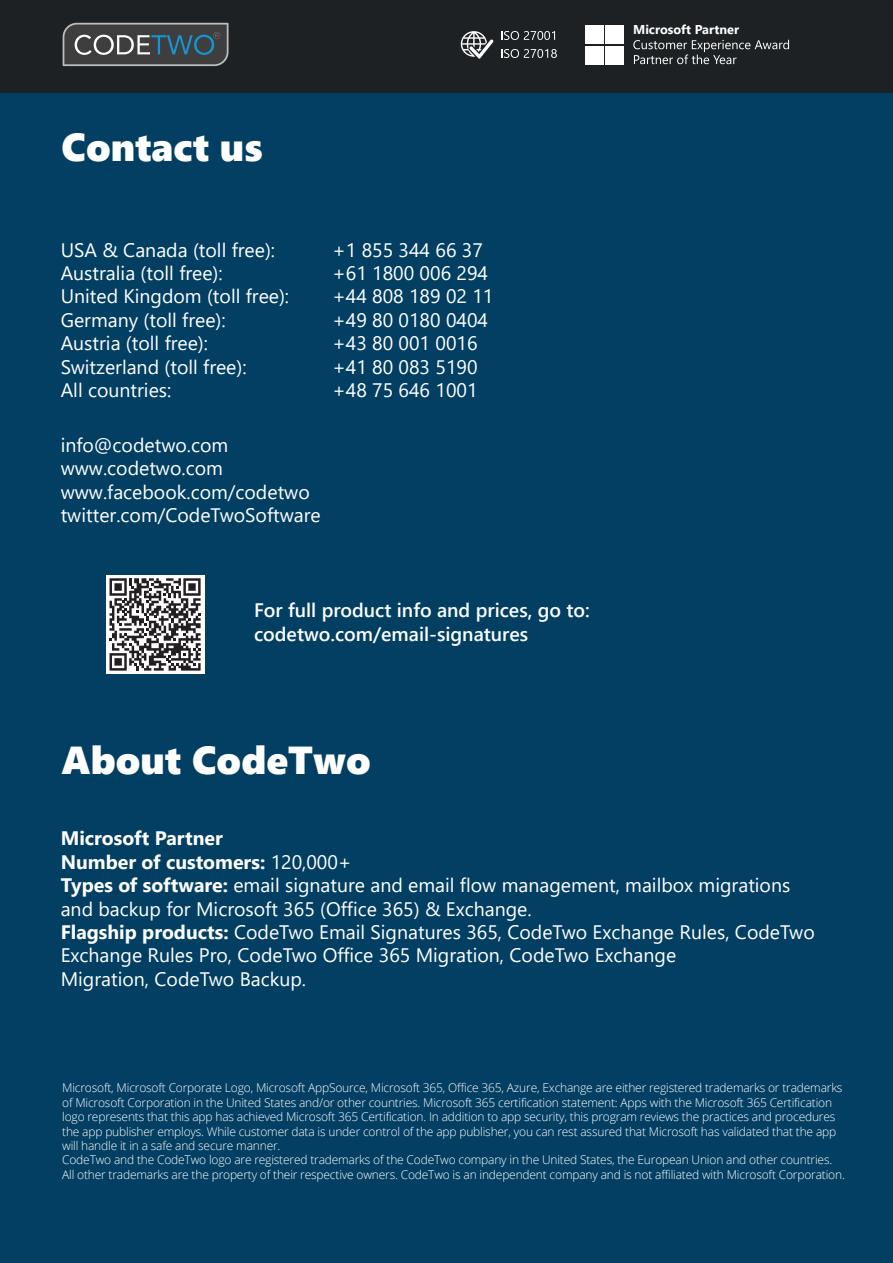
<style>
.page{position:relative;width:893px;height:1263px;background:#fff}
.page>*{position:absolute;margin:0;border:0;box-sizing:border-box;transform-origin:0 0}
.t1{font:39px "Segoe UI Black";color:#fff}
.t2{font:19.5px/23.4px "Segoe UI";color:#fff}
.t3{font:600 19.5px "Segoe UI";color:#fff}
.t4{font:700 19.5px "Segoe UI";color:#fff}
.t5{font:700 12.75px "Segoe UI";color:#fff}
.t6{font:300 12px/14.4px "Open Sans";letter-spacing:-.015em;color:#fff}
.s1{font-weight:400}
.s2{font-weight:700}
</style>
<div class="page">
<div style="left:0;top:58px;width:893px;height:1205px;background:#023f63"></div>
<div style="left:106px;top:575px;width:98px;height:99px;background:#fff"></div>
<svg style="left:110px;top:578px;width:91px;height:93px"></svg>
<div style="left:0;top:0;width:893px;height:92px;background:#1d2124"></div>
<svg style="left:63px;top:23px;width:166px;height:43px;background:#53595e"></svg>
<div style="left:585px;top:26px;width:18px;height:18px;background:#fff"></div>
<div style="left:605px;top:26px;width:19px;height:18px;background:#fff"></div>
<div style="left:585px;top:46px;width:18px;height:18px;background:#fff"></div>
<div style="left:605px;top:46px;width:19px;height:18px;background:#fff"></div>
<svg style="left:461px;top:31px;width:33px;height:28px"></svg>
<svg style="left:501px;top:31px;width:54px;height:9px"></svg>
<svg style="left:501px;top:49px;width:56px;height:9px"></svg>
<svg style="left:633px;top:40px;width:156px;height:24px"></svg>
<p class="t1" style="left:62px;top:119px;width:203px">Contact us</p>
<p class="t2" style="left:61px;top:236px;width:216px">USA &amp; Canada (toll free):</p>
<p class="t2" style="left:61px;top:260px;width:164px">Australia (toll free):</p>
<p class="t2" style="left:61px;top:283px;width:230px">United Kingdom (toll free):</p>
<p class="t2" style="left:61px;top:306px;width:167px">Germany (toll free):</p>
<p class="t2" style="left:61px;top:330px;width:149px">Austria (toll free):</p>
<p class="t2" style="left:61px;top:353px;width:187px">Switzerland (toll free):</p>
<p class="t2" style="left:61px;top:377px;width:112px">All countries:</p>
<p class="t2" style="left:333px;top:236px;width:152px">+1 855 344 66 37</p>
<p class="t2" style="left:333px;top:260px;width:157px">+61 1800 006 294</p>
<p class="t2" style="left:333px;top:283px;width:162px">+44 808 189 02 11</p>
<p class="t2" style="left:333px;top:306px;width:157px">+49 80 0180 0404</p>
<p class="t2" style="left:333px;top:330px;width:146px">+43 80 001 0016</p>
<p class="t2" style="left:333px;top:353px;width:146px">+41 80 083 5190</p>
<p class="t2" style="left:333px;top:377px;width:146px">+48 75 646 1001</p>
<p class="t2" style="left:61px;top:432px;width:169px">info@codetwo.com</p>
<p class="t2" style="left:61px;top:455px;width:164px">www.codetwo.com</p>
<p class="t2" style="left:61px;top:478px;width:251px">www.facebook.com/codetwo</p>
<p class="t2" style="left:61px;top:502px;width:262px">twitter.com/CodeTwoSoftware</p>
<p class="t3" style="left:254px;top:592px;width:337px">For full product info and prices, go to:</p>
<p class="t3" style="left:254px;top:615px;width:276px">codetwo.com/email-signatures</p>
<p class="t1" style="left:62px;top:732px;width:311px">About CodeTwo</p>
<p class="t5" style="left:633px;top:18px;width:108px">Microsoft Partner</p>
<p class="t4" style="left:61px;top:820px;width:164px">Microsoft Partner</p>
<p class="t4" style="left:61px;top:843px;width:292px">Number of customers: <span class="s1">120,000+</span></p>
<p class="t2" style="left:61px;top:872px;width:731px"><span class="s2">Types of software:</span> email signature and email flow management, mailbox migrations and backup for Microsoft 365 (Office 365) &amp; Exchange.</p>
<p class="t2" style="left:61px;top:918px;width:756px"><span class="s2">Flagship products:</span> CodeTwo Email Signatures 365, CodeTwo Exchange Rules, CodeTwo<br>Exchange Rules Pro, CodeTwo Office 365 Migration, CodeTwo Exchange</p>
<p class="t2" style="left:61px;top:965px;width:247px">Migration, CodeTwo Backup.</p>
<p class="t6" style="left:62px;top:1080px;width:782px">Microsoft, Microsoft Corporate Logo, Microsoft AppSource, Microsoft 365, Office 365, Azure, Exchange are either registered trademarks or trademarks of Microsoft Corporation in the United States and/or other countries. Microsoft 365 certification statement: Apps with the Microsoft 365 Certification logo represents that this app has achieved Microsoft 365 Certification. In addition to app security, this program reviews the practices and procedures the app publisher employs. While customer data is under control of the app publisher, you can rest assured that Microsoft has validated that the app will handle it in a safe and secure manner.</p>
<p class="t6" style="left:62px;top:1152px;width:784px">CodeTwo and the CodeTwo logo are registered trademarks of the CodeTwo company in the United States, the European Union and other countries.<br>All other trademarks are the property of their respective owners. CodeTwo is an independent company and is not affiliated with Microsoft Corporation.</p>
</div>
